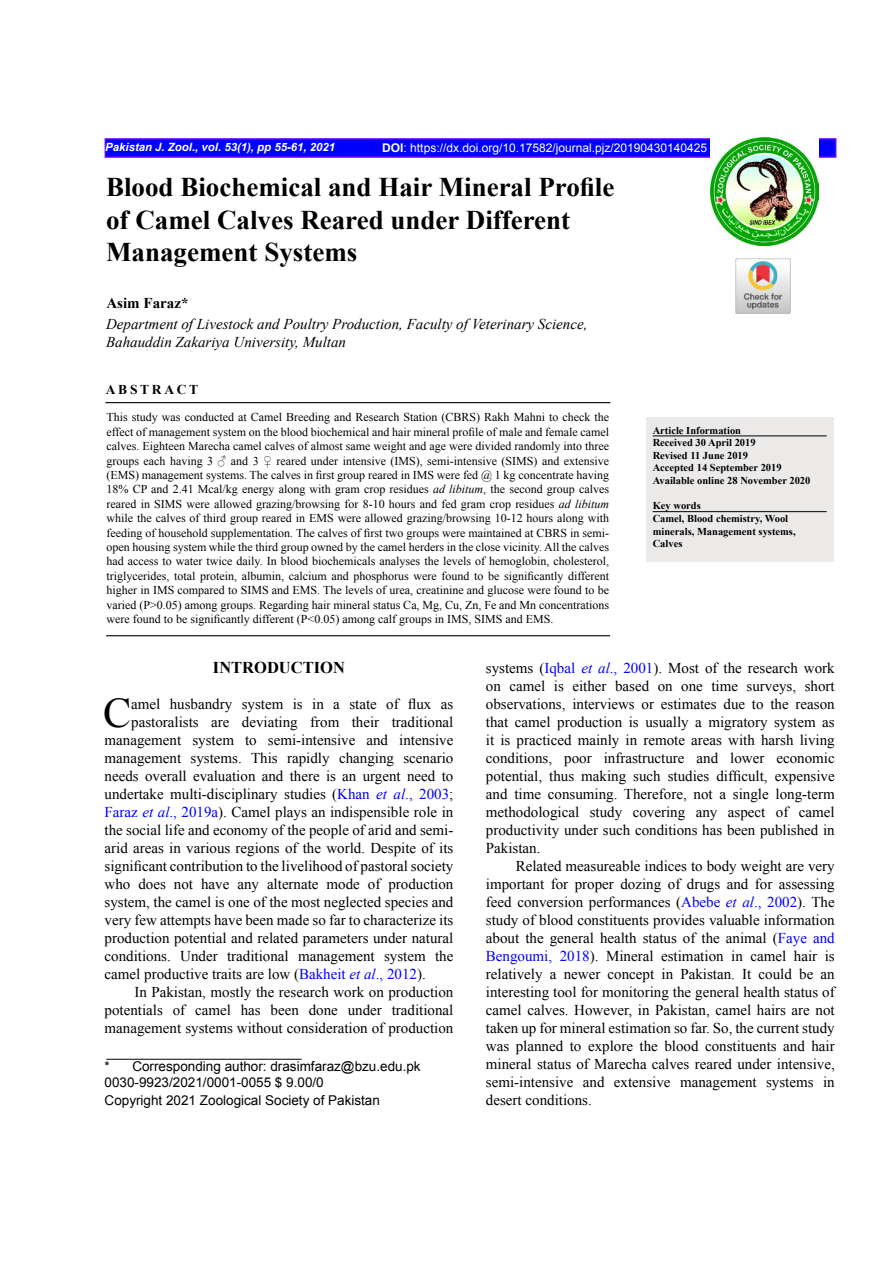
<style>
.page{position:relative;width:893px;height:1263px;background:#fff}
.page>*{position:absolute;margin:0;border:0;box-sizing:border-box;transform-origin:0 0}
.t1{font:42.15px "Times New Roman";color:#000}
.t2{font:700 27px/32.4px "Times New Roman";color:#000}
.t3{font:700 16.5px "Times New Roman";color:#000}
.t4{font:15px/18px "Times New Roman";color:#000;text-align:justify}
.t5{font:italic 15px/18px "Times New Roman";color:#000}
.t6{font:700 15px "Times New Roman";color:#000}
.t7{font:13.5px/15.6px "Arial";color:#000}
.t8{font:700 13.5px "Times New Roman";letter-spacing:.2em;color:#000}
.t9{font:12px/14.4px "Times New Roman";color:#000;text-align:justify}
.t10{font:12px "Arial";color:#fff}
.t11{font:italic 700 11.4px "Arial";color:#fff}
.t12{font:700 10.5px/12.6px "Times New Roman";color:#000}
.s1{font-weight:700}
.s2{font-style:italic}
.s3{color:#00f}
.s4{font-style:italic;color:#00f}
</style>
<div class="page">
<img style="left:736px;top:258px;width:55px;height:56px">
<div style="left:105px;top:138px;width:731px;height:20px;background:#00f;border:2px solid #60f"></div>
<img style="left:710px;top:138px;width:108px;height:108px">
<div style="left:646px;top:417px;width:187px;height:144px;background:#ece9e9"></div>
<hr style="left:653px;top:511px;width:174px;height:1px;background:#000">
<hr style="left:105px;top:402px;width:505px;height:1px;background:#000">
<hr style="left:106px;top:635px;width:504px;height:1px;background:#000">
<hr style="left:653px;top:435px;width:174px;height:1px;background:#000">
<hr style="left:106px;top:1059px;width:196px;height:1px;background:#000">
<p class="t11" style="left:105px;top:139px;width:232px">Pakistan J. Zool., vol. 53(1), pp 55-61, 2021</p>
<p class="t10" style="left:382px;top:140px;width:326px"><span class="s1">DOI</span>: https://dx.doi.org/10.17582/journal.pjz/20190430140425</p>
<h2 class="t2" style="left:106px;top:171px;width:510px">Blood Biochemical and Hair Mineral Profile of Camel Calves Reared under Different<br>Management Systems</h2>
<p class="t6" style="left:106px;top:292px;width:84px">Asim Faraz*</p>
<p class="t5" style="left:106px;top:314px;width:483px">Department of Livestock and Poultry Production, Faculty of Veterinary Science,<br>Bahauddin Zakariya University, Multan</p>
<p class="t8" style="left:106px;top:380px;width:94px">ABSTRACT</p>
<p class="t9" style="left:107px;top:410px;width:504px">This study was conducted at Camel Breeding and Research Station (CBRS) Rakh Mahni to check the effect of management system on the blood biochemical and hair mineral profile of male and female camel calves. Eighteen Marecha camel calves of almost same weight and age were divided randomly into three groups each having 3 ♂ and 3 ♀ reared under intensive (IMS), semi-intensive (SIMS) and extensive (EMS) management systems. The calves in first group reared in IMS were fed @ 1 kg concentrate having 18% CP and 2.41 Mcal/kg energy along with gram crop residues <span class="s2">ad libitum</span>, the second group calves reared in SIMS were allowed grazing/browsing for 8-10 hours and fed gram crop residues <span class="s2">ad libitum </span>while the calves of third group reared in EMS were allowed grazing/browsing 10-12 hours along with feeding of household supplementation. The calves of first two groups were maintained at CBRS in semi&shy;open housing system while the third group owned by the camel herders in the close vicinity. All the calves had access to water twice daily. In blood biochemicals analyses the levels of hemoglobin, cholesterol, triglycerides, total protein, albumin, calcium and phosphorus were found to be significantly different higher in IMS compared to SIMS and EMS. The levels of urea, creatinine and glucose were found to be varied (P&gt;0.05) among groups. Regarding hair mineral status Ca, Mg, Cu, Zn, Fe and Mn concentrations were found to be significantly different (P&lt;0.05) among calf groups in IMS, SIMS and EMS.</p>
<p class="t3" style="left:213px;top:656px;width:133px">INTRODUCTION</p>
<h1 class="t1" style="left:103px;top:685px;width:30px">C</h1>
<p class="t4" style="left:131px;top:695px;width:324px">amel husbandry system is in a state of flux as</p>
<p class="t12" style="left:653px;top:424px;width:159px">Article Information<br>Received 30 April 2019<br>Revised 11 June 2019<br>Accepted 14 September 2019<br>Available online 28 November 2020</p>
<p class="t12" style="left:653px;top:499px;width:144px">Key words<br>Camel, Blood chemistry, Wool minerals, Management systems,<br>Calves</p>
<p class="t4" style="left:486px;top:658px;width:350px">systems (<span class="s3">Iqbal</span> <span class="s4">et al</span><span class="s3">., 2001</span>). Most of the research work on camel is either based on one time surveys, short observations, interviews or estimates due to the reason that camel production is usually a migratory system as it is practiced mainly in remote areas with harsh living conditions, poor infrastructure and lower economic potential, thus making such studies difficult, expensive and time consuming. Therefore, not a single long-term methodological study covering any aspect of camel productivity under such conditions has been published in Pakistan.</p>
<p class="t4" style="left:486px;top:856px;width:350px;text-indent:30px">Related measureable indices to body weight are very important for proper dozing of drugs and for assessing feed conversion performances (<span class="s3">Abebe</span> <span class="s4">et al</span><span class="s3">., 2002</span>). The study of blood constituents provides valuable information about the general health status of the animal (<span class="s3">Faye and Bengoumi, 2018</span>). Mineral estimation in camel hair is relatively a newer concept in Pakistan. It could be an interesting tool for monitoring the general health status of camel calves. However, in Pakistan, camel hairs are not taken up for mineral estimation so far. So, the current study was planned to explore the blood constituents and hair mineral status of Marecha calves reared under intensive, semi-intensive and extensive management systems in desert conditions.</p>
<p class="t4" style="left:131px;top:713px;width:324px">pastoralists are deviating from their traditional</p>
<p class="t4" style="left:105px;top:731px;width:350px">management system to semi-intensive and intensive</p>
<p class="t4" style="left:105px;top:749px;width:350px">management systems. This rapidly changing scenario</p>
<p class="t4" style="left:105px;top:767px;width:350px">needs overall evaluation and there is an urgent need to</p>
<p class="t4" style="left:105px;top:785px;width:350px">undertake multi-disciplinary studies (<span class="s3">Khan</span> <span class="s4">et al</span><span class="s3">., 2003</span>;</p>
<p class="t4" style="left:105px;top:803px;width:350px"><span class="s3">Faraz</span> <span class="s4">et al</span><span class="s3">., 2019a</span>). Camel plays an indispensible role in</p>
<p class="t4" style="left:105px;top:821px;width:350px">the social life and economy of the people of arid and semi-</p>
<p class="t4" style="left:105px;top:839px;width:350px">arid areas in various regions of the world. Despite of its</p>
<p class="t4" style="left:105px;top:857px;width:350px">significant contribution to the livelihood of pastoral society</p>
<p class="t4" style="left:105px;top:875px;width:350px">who does not have any alternate mode of production</p>
<p class="t4" style="left:105px;top:893px;width:350px">system, the camel is one of the most neglected species and</p>
<p class="t4" style="left:105px;top:911px;width:350px">very few attempts have been made so far to characterize its</p>
<p class="t4" style="left:105px;top:929px;width:350px">production potential and related parameters under natural</p>
<p class="t4" style="left:105px;top:947px;width:350px">conditions. Under traditional management system the</p>
<p class="t4" style="left:105px;top:965px;width:323px">camel productive traits are low (<span class="s3">Bakheit</span> <span class="s4">et al</span><span class="s3">., 2012</span>).</p>
<p class="t4" style="left:134px;top:983px;width:320px">In Pakistan, mostly the research work on production</p>
<p class="t4" style="left:105px;top:1001px;width:350px">potentials of camel has been done under traditional</p>
<p class="t4" style="left:105px;top:1019px;width:350px">management systems without consideration of production</p>
<p class="t7" style="left:105px;top:1059px;width:318px">* Corresponding author: drasimfaraz@bzu.edu.pk<br>0030-9923/2021/0001-0055 $ 9.00/0</p>
<p class="t7" style="left:105px;top:1092px;width:277px">Copyright 2021 Zoological Society of Pakistan</p>
</div>
